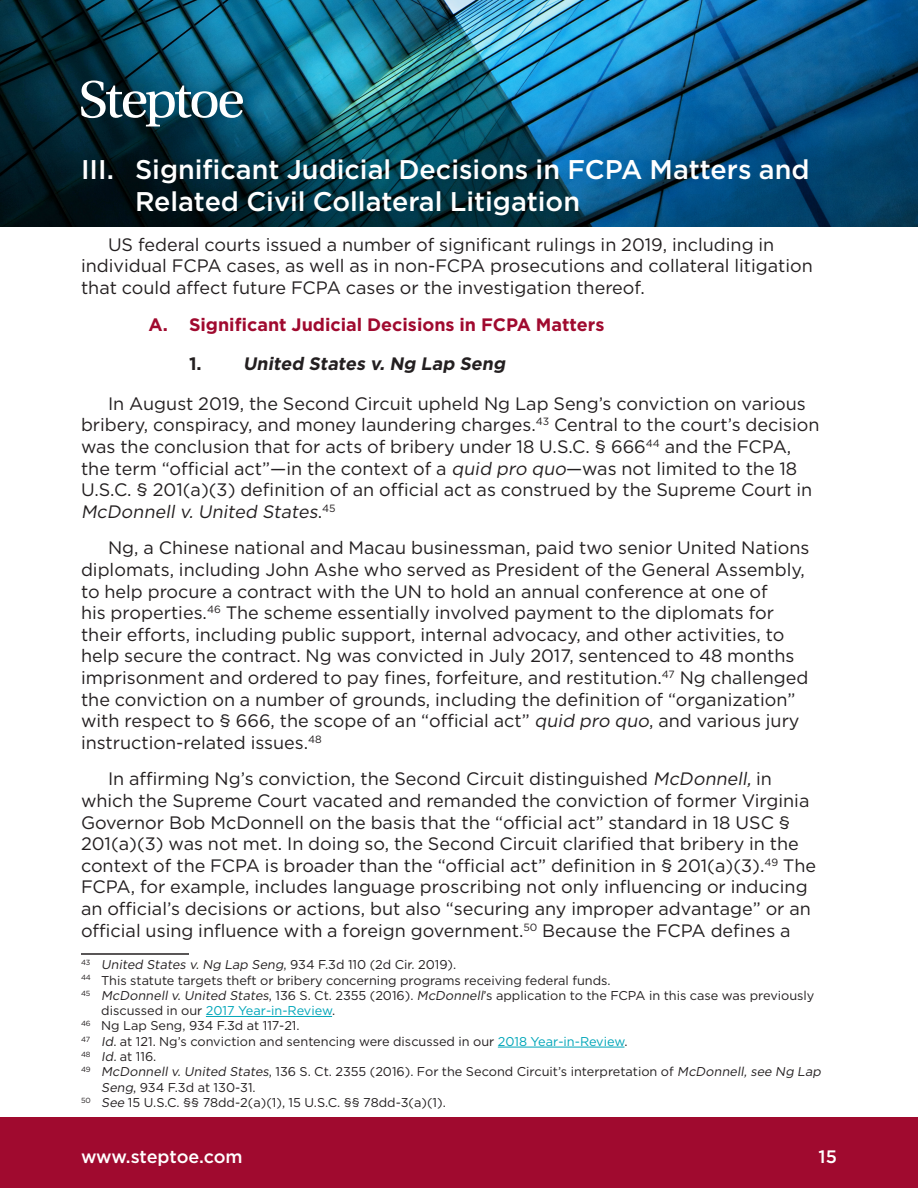
<style>
.page{position:relative;width:918px;height:1188px;background:#fff}
.page>*{position:absolute;margin:0;border:0;box-sizing:border-box;transform-origin:0 0}
.t1{font:500 27px/32.4px "Gotham";color:#fff}
.Body_Text_First_Inde{font:18px/21.6px "Gotham";color:#231f20}
.t2{font:700 18px "Gotham";color:#a00a2f}
.t3{font:italic 700 18px "Gotham";color:#231f20}
.t4{font:500 18px "Gotham";letter-spacing:-.01em;color:#fff}
.Footnote_text{font:12.75px/15.3px "Gotham";color:#231f20}
.s1{font-style:normal}
.s2{font-style:italic}
.s3{color:#00a6b9}
</style>
<div class="page">
<div style="left:0;top:1118px;width:918px;height:70px;background:#a00a2f"></div>
<img style="left:0;top:0;width:918px;height:227px">
<svg style="left:81px;top:81px;width:162px;height:45px"></svg>
<hr style="left:81px;top:953px;width:108px;height:2px;background:#231f20">
<hr style="left:206px;top:1016px;width:126px;height:1px;background:#00a6b9">
<hr style="left:498px;top:1047px;width:126px;height:1px;background:#00a6b9">
<p class="t1" style="left:135px;top:153px;width:676px;text-indent:-54px">III. Significant Judicial Decisions in FCPA Matters and<br>Related Civil Collateral Litigation</p>
<p class="Body_Text_First_Inde" style="left:81px;top:233px;width:733px;text-indent:27px">US federal courts issued a number of significant rulings in 2019, including in individual FCPA cases, as well as in non-FCPA prosecutions and collateral litigation that could affect future FCPA cases or the investigation thereof.</p>
<p class="t2" style="left:148px;top:312px;width:457px">A. Significant Judicial Decisions in FCPA Matters</p>
<p class="t3" style="left:189px;top:352px;width:322px"><span class="s1">1 .</span> United States v. Ng Lap Seng</p>
<p class="Body_Text_First_Inde" style="left:81px;top:392px;width:740px;text-indent:27px">In August 2019, the Second Circuit upheld Ng Lap Seng’s conviction on various bribery, conspiracy, and money laundering charges.<sup>43</sup> Central to the court’s decision was the conclusion that for acts of bribery under 18 U.S.C. § 666<sup>44</sup> and the FCPA, the term “official act”—in the context of a <span class="s2">quid pro quo</span>—was not limited to the 18<br>U.S.C. § 201(a)(3) definition of an official act as construed by the Supreme Court in <span class="s2">McDonnell v. United States</span>. <sup>4</sup> <sup>5</sup></p>
<p class="Body_Text_First_Inde" style="left:81px;top:537px;width:730px;text-indent:27px">Ng, a Chinese national and Macau businessman, paid two senior United Nations diplomats, including John Ashe who served as President of the General Assembly, to help procure a contract with the UN to hold an annual conference at one of<br>his properties.<sup>46</sup> The scheme essentially involved payment to the diplomats for their efforts, including public support, internal advocacy, and other activities, to help secure the contract. Ng was convicted in July 2017, sentenced to 48 months imprisonment and ordered to pay fines, forfeiture, and restitution.<sup>47</sup> Ng challenged the conviction on a number of grounds, including the definition of “organization” with respect to § 666, the scope of an “official act” <span class="s2">quid pro quo</span>, and various jury instruction-related issues.<sup>48</sup></p>
<p class="Body_Text_First_Inde" style="left:81px;top:768px;width:737px;text-indent:27px">In affirming Ng’s conviction, the Second Circuit distinguished <span class="s2">McDonnell,</span> in which the Supreme Court vacated and remanded the conviction of former Virginia Governor Bob McDonnell on the basis that the “official act” standard in 18 USC § 201(a)(3) was not met. In doing so, the Second Circuit clarified that bribery in the context of the FCPA is broader than the “official act” definition in § 201(a)(3).<sup>49</sup> The FCPA, for example, includes language proscribing not only influencing or inducing an official’s decisions or actions, but also “securing any improper advantage” or an official using influence with a foreign government.<sup>50</sup> Because the FCPA defines a</p>
<p class="Footnote_text" style="left:81px;top:957px;width:377px"><sup>43</sup> <span class="s2">United States v. Ng Lap Seng</span>, 934 F.3d 110 (2d Cir. 2019).</p>
<p class="Footnote_text" style="left:81px;top:972px;width:531px"><sup>44</sup> This statute targets theft or bribery concerning programs receiving federal funds.</p>
<p class="Footnote_text" style="left:101px;top:987px;width:715px;text-indent:-20px"><sup>45</sup> <span class="s2">McDonnell v. United States</span>, 136 S. Ct. 2355 (2016). <span class="s2">McDonnell</span>’s application to the FCPA in this case was previously discussed in our <span class="s3">2017 Year-in-Review</span>.</p>
<p class="Footnote_text" style="left:81px;top:1018px;width:220px"><sup>46</sup> Ng Lap Seng, 934 F.3d at 117-21.</p>
<p class="Footnote_text" style="left:81px;top:1033px;width:548px"><sup>47</sup> <span class="s2">Id</span>. at 121. Ng’s conviction and sentencing were discussed in our <span class="s3">2018 Year-in-Review</span>.</p>
<p class="Footnote_text" style="left:81px;top:1049px;width:77px"><sup>48</sup> <span class="s2">Id.</span> at 116.</p>
<p class="Footnote_text" style="left:101px;top:1064px;width:724px;text-indent:-20px"><sup>49</sup> <span class="s2">McDonnell v. United States</span>, 136 S. Ct. 2355 (2016). For the Second Circuit’s interpretation of <span class="s2">McDonnell,see Ng Lap<br>Seng</span>, 934 F.3d at 130-31.</p>
<p class="Footnote_text" style="left:81px;top:1095px;width:366px"><sup>50</sup> <span class="s2">See</span> 15 U.S.C. §§ 78dd-2(a)(1), 15 U.S.C. §§ 78dd-3(a)(1).</p>
<p class="t4" style="left:81px;top:1145px;width:163px">www.steptoe.com</p>
<p class="t4" style="left:819px;top:1145px;width:20px">15</p>
</div>
